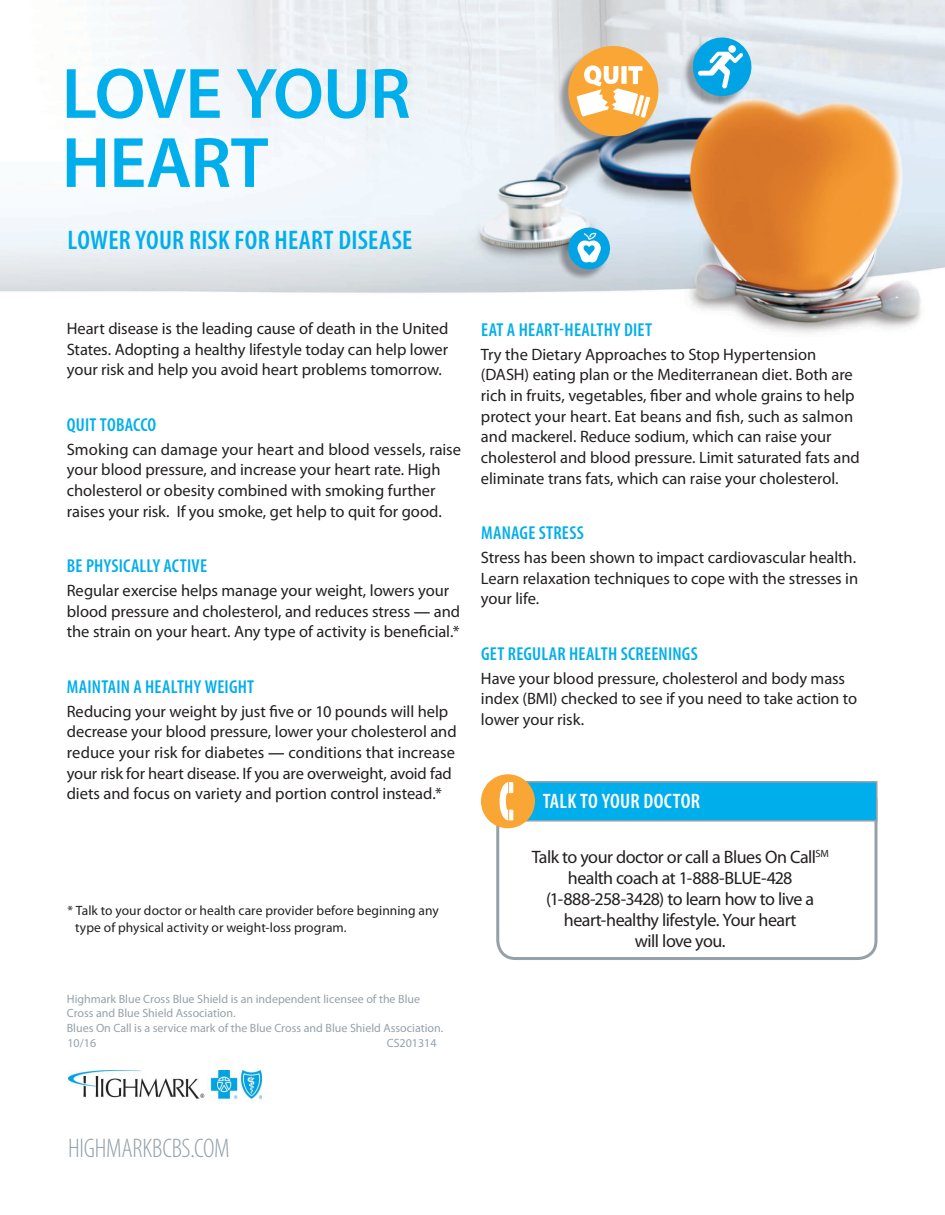
<style>
.page{position:relative;width:945px;height:1215px;background:#fff}
.page>*{position:absolute;margin:0;border:0;box-sizing:border-box;transform-origin:0 0}
.t1{font:600 72px/69.2px "Myriad Pro";letter-spacing:-.015em;color:#00aeec}
.t2{font:600 condensed 27px "Myriad Pro";letter-spacing:.01em;color:#00aeec}
.t3{font:300 condensed 27px "Myriad Pro";letter-spacing:-.01em;color:#95a1aa}
.t4{font:600 condensed 21px "Myriad Pro";letter-spacing:.01em;color:#fff}
.t5{font:600 condensed 18.75px "Myriad Pro";letter-spacing:.01em;color:#00aeec}
.t6{font:18px/21px "Myriad Pro";letter-spacing:-.03em;color:#231f20;text-align:center}
.t7{font:16.5px/20.7px "Myriad Pro";letter-spacing:-.005em;color:#231f20}
.t8{font:13.5px/16.5px "Myriad Pro";letter-spacing:.005em;color:#231f20}
.t9{font:12px/14.4px "Myriad Pro";color:#95a1aa}
.s1{font-weight:600}
</style>
<div class="page">
<img style="left:0;top:0;width:945px;height:333px">
<div style="left:557px;top:48px;width:100px;height:99px;background:#231f20;opacity:.4"></div>
<svg style="left:568px;top:46px;width:90px;height:90px"></svg>
<div style="left:557px;top:229px;width:51px;height:52px;background:#231f20;opacity:.4"></div>
<svg style="left:565px;top:225px;width:48px;height:47px"></svg>
<div style="left:682px;top:39px;width:68px;height:69px;background:#231f20;opacity:.4"></div>
<svg style="left:689px;top:33px;width:67px;height:67px;background:#71c1e2"></svg>
<div style="left:496px;top:781px;width:382px;height:179px;border:3px solid #95a1aa;border-radius:18px"></div>
<div style="left:496px;top:781px;width:382px;height:41px;background:#00aeec;border:2px solid #95a1aa"></div>
<svg style="left:481px;top:774px;width:54px;height:54px"></svg>
<img style="left:68px;top:1071px;width:194px;height:32px">
<h1 class="t1" style="left:62px;top:57px;width:351px">LOVE YOUR<br>HEART</h1>
<h2 class="t2" style="left:68px;top:225px;width:346px">LOWER YOUR RISK FOR HEART DISEASE</h2>
<p class="t7" style="left:67px;top:318px;width:383px;text-align:justify">Heart disease is the leading cause of death in the United States. Adopting a healthy lifestyle today can help lower your risk and help you avoid heart problems tomorrow.</p>
<p class="t5" style="left:67px;top:415px;width:91px">QUIT TOBACCO</p>
<p class="t7" style="left:67px;top:439px;width:396px">Smoking can damage your heart and blood vessels, raise your blood pressure, and increase your heart rate. High cholesterol or obesity combined with smoking further raises your risk. If you smoke, get help to quit for good.</p>
<p class="t5" style="left:67px;top:556px;width:142px">BE PHYSICALLY ACTIVE</p>
<p class="t7" style="left:67px;top:580px;width:395px">Regular exercise helps manage your weight, lowers your blood pressure and cholesterol, and reduces stress <span class="s1">—</span> and the strain on your heart. Any type of activity is beneficial.*</p>
<p class="t5" style="left:67px;top:676px;width:189px">MAINTAIN A HEALTHY WEIGHT</p>
<p class="t7" style="left:67px;top:701px;width:391px">Reducing your weight by just five or 10 pounds will help decrease your blood pressure, lower your cholesterol and reduce your risk for diabetes <span class="s1">—</span> conditions that increase your risk for heart disease. If you are overweight, avoid fad diets and focus on variety and portion control instead.*</p>
<p class="t8" style="left:75px;top:902px;width:365px;text-indent:-8px">* Talk to your doctor or health care provider before beginning any type of physical activity or weight-loss program.</p>
<p class="t9" style="left:67px;top:991px;width:355px">Highmark Blue Cross Blue Shield is an independent licensee of the Blue<br>Cross and Blue Shield Association.</p>
<p class="t9" style="left:67px;top:1021px;width:378px">Blues On Call is a service mark of the Blue Cross and Blue Shield Association.</p>
<p class="t9" style="left:68px;top:1036px;width:30px">10/16</p>
<p class="t9" style="left:387px;top:1036px;width:51px">CS201314</p>
<p class="t5" style="left:481px;top:319px;width:172px">EAT A HEART-HEALTHY DIET</p>
<p class="t7" style="left:481px;top:344px;width:380px">Try the Dietary Approaches to Stop Hypertension (DASH) eating plan or the Mediterranean diet. Both are rich in fruits, vegetables, fiber and whole grains to help protect your heart. Eat beans and fish, such as salmon and mackerel. Reduce sodium, which can raise your cholesterol and blood pressure. Limit saturated fats and eliminate trans fats, which can raise your cholesterol.</p>
<p class="t5" style="left:481px;top:523px;width:104px">MANAGE STRESS</p>
<p class="t7" style="left:481px;top:547px;width:379px">Stress has been shown to impact cardiovascular health.<br>Learn relaxation techniques to cope with the stresses in your life.</p>
<p class="t5" style="left:481px;top:643px;width:218px">GET REGULAR HEALTH SCREENINGS</p>
<p class="t7" style="left:481px;top:667px;width:378px">Have your blood pressure, cholesterol and body mass index (BMI) checked to see if you need to take action to lower your risk.</p>
<p class="t4" style="left:543px;top:790px;width:159px">TALK TO YOUR DOCTOR</p>
<p class="t6" style="left:532px;top:846px;width:299px">Talk to your doctor or call a Blues On Call<sup>SM </sup>health coach at 1-888-BLUE-428 (1-888-258-3428) to learn how to live a heart-healthy lifestyle. Your heart<br>will love you.</p>
<h2 class="t3" style="left:68px;top:1133px;width:163px">HIGHMARKBCBS.COM</h2>
</div>
